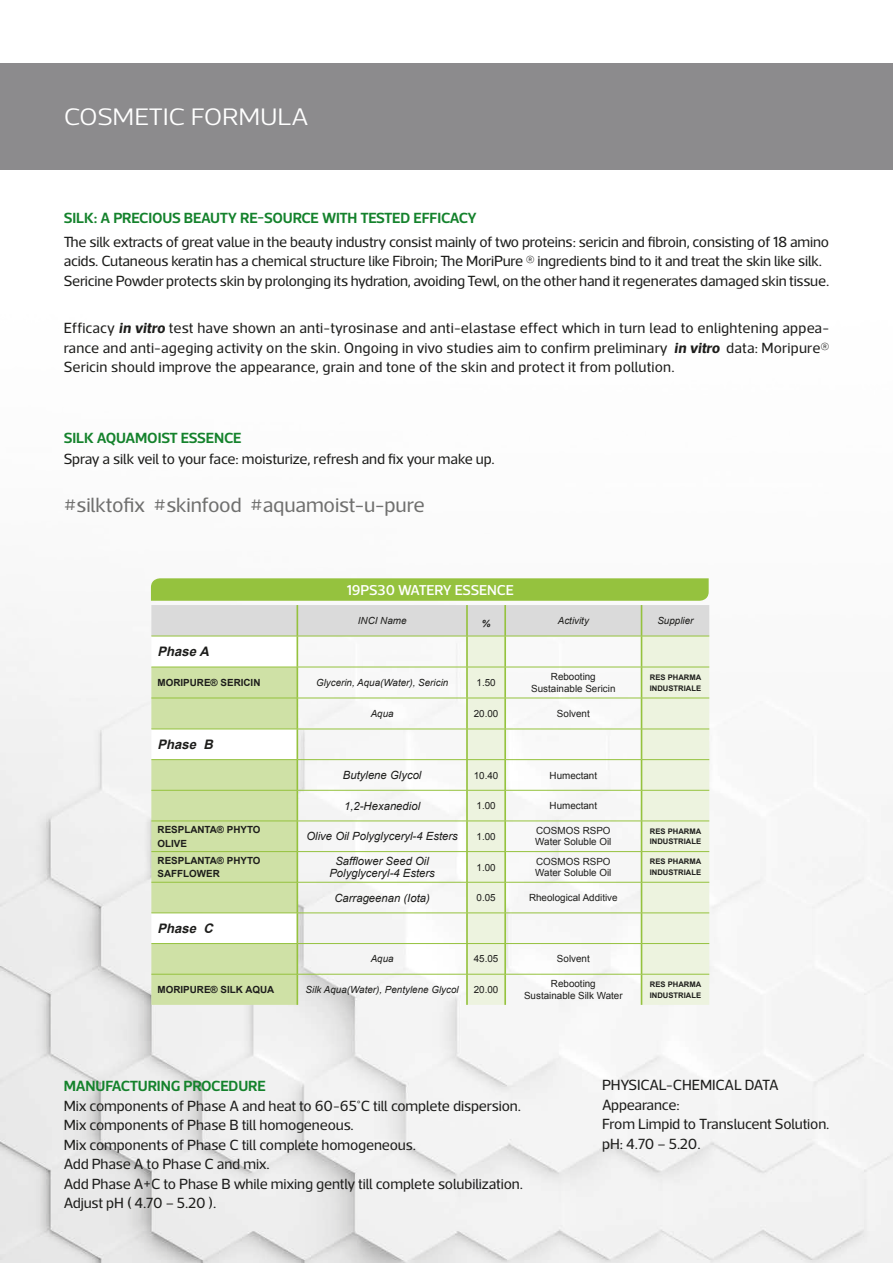
<style>
.page{position:relative;width:893px;height:1263px;background:#fff}
.page>*{position:absolute;margin:0;border:0;box-sizing:border-box;transform-origin:0 0}
.t1{font:300 24.3px "Acto";letter-spacing:-.01em;color:#fff;scale:1.11 1}
.t2{font:21px "Acto";letter-spacing:-.01em;color:#70706f}
.t3{font:15px/19.5px "Acto";letter-spacing:-.01em;color:#1d1d1b}
.t4{font:600 15px "Acto";letter-spacing:-.015em;color:#14822c}
.t5{font:500 14.55px "Acto";letter-spacing:-.01em;color:#fff}
.t6{font:italic 700 13.05px "Arial";color:#1d1d1b}
.t7{font:italic 11.25px/12.8px "Arial";color:#1d1d1b;text-align:center}
.t8{font:9.9px/12px "Arial";color:#1d1d1b;text-align:center}
.t9{font:italic 9.9px "Arial";color:#1d1d1b}
.t10{font:700 9.9px/13.5px "Arial";color:#1d1d1b}
.t11{font:italic 700 9.9px "Arial";color:#1d1d1b}
.t12{font:700 7.65px/10.5px "Arial";color:#1d1d1b}
.s1{font-weight:700;font-style:italic}
</style>
<div class="page">
<img style="left:0;top:63px;width:893px;height:1200px">
<div style="left:0;top:64px;width:893px;height:106px;background:#8c8b8d"></div>
<svg style="left:468px;top:944px;width:241px;height:61px;fill:#f4f4f4"></svg>
<div style="left:151px;top:944px;width:146px;height:61px;background:#cfe1a6"></div>
<hr style="left:297px;top:944px;width:1px;height:30px;background:#95c23e">
<hr style="left:466px;top:944px;width:2px;height:30px;background:#95c23e">
<hr style="left:504px;top:944px;width:2px;height:30px;background:#95c23e">
<hr style="left:641px;top:944px;width:1px;height:30px;background:#95c23e">
<hr style="left:297px;top:974px;width:1px;height:31px;background:#95c23e">
<hr style="left:466px;top:974px;width:2px;height:31px;background:#95c23e">
<hr style="left:504px;top:974px;width:2px;height:31px;background:#95c23e">
<hr style="left:641px;top:974px;width:1px;height:31px;background:#95c23e">
<hr style="left:151px;top:943px;width:146px;height:1px;background:#95c23e">
<hr style="left:297px;top:943px;width:170px;height:1px;background:#95c23e">
<hr style="left:467px;top:943px;width:38px;height:1px;background:#95c23e">
<hr style="left:505px;top:943px;width:136px;height:1px;background:#95c23e">
<hr style="left:641px;top:943px;width:68px;height:1px;background:#95c23e">
<hr style="left:151px;top:974px;width:146px;height:1px;background:#95c23e">
<hr style="left:297px;top:974px;width:170px;height:1px;background:#95c23e">
<hr style="left:467px;top:974px;width:38px;height:1px;background:#95c23e">
<hr style="left:505px;top:974px;width:136px;height:1px;background:#95c23e">
<hr style="left:641px;top:974px;width:68px;height:1px;background:#95c23e">
<svg style="left:151px;top:578px;width:558px;height:365px"></svg>
<h1 class="t1" style="left:64px;top:103px;width:222px">COSMETIC FORMULA</h1>
<p class="t4" style="left:64px;top:209px;width:415px">SILK: A PRECIOUS BEAUTY RE-SOURCE WITH TESTED EFFICACY</p>
<p class="t3" style="left:64px;top:232px;width:767px">The silk extracts of great value in the beauty industry consist mainly of two proteins: sericin and fibroin, consisting of 18 amino acids. Cutaneous keratin has a chemical structure like Fibroin; The MoriPure ® ingredients bind to it and treat the skin like silk.<br>Sericine Powder protects skin by prolonging its hydration, avoiding Tewl, on the other hand it regenerates damaged skin tissue.</p>
<p class="t3" style="left:64px;top:318px;width:767px;text-align:justify">Efficacy <span class="s1">in vitro</span> test have shown an anti-tyrosinase and anti-elastase effect which in turn lead to enlightening appea&shy;rance and anti-ageging activity on the skin. Ongoing in vivo studies aim to confirm preliminary <span class="s1">in vitro</span> data: Moripure® Sericin should improve the appearance, grain and tone of the skin and protect it from pollution.</p>
<p class="t4" style="left:64px;top:429px;width:179px">SILK AQUAMOIST ESSENCE</p>
<p class="t3" style="left:64px;top:449px;width:433px">Spray a silk veil to your face: moisturize, refresh and fix your make up.</p>
<h2 class="t2" style="left:64px;top:492px;width:363px">#silktofix #skinfood #aquamoist-u-pure</h2>
<p class="t5" style="left:347px;top:581px;width:168px">19PS30 WATERY ESSENCE</p>
<p class="t9" style="left:358px;top:614px;width:50px">INCI Name</p>
<p class="t11" style="left:482px;top:617px;width:10px">%</p>
<p class="t9" style="left:558px;top:614px;width:33px">Activity</p>
<p class="t9" style="left:657px;top:614px;width:38px">Supplier</p>
<p class="t6" style="left:158px;top:643px;width:57px">Phase A</p>
<p class="t10" style="left:158px;top:676px;width:104px">MORIPURE® SERICIN</p>
<p class="t9" style="left:316px;top:676px;width:134px">Glycerin, Aqua(Water), Sericin</p>
<p class="t8" style="left:476px;top:677px;width:21px">1.50</p>
<p class="t8" style="left:531px;top:671px;width:86px">Rebooting<br>Sustainable Sericin</p>
<p class="t12" style="left:650px;top:672px;width:53px">RES PHARMA<br>INDUSTRIALE</p>
<p class="t9" style="left:371px;top:707px;width:24px">Aqua</p>
<p class="t8" style="left:474px;top:708px;width:26px">20.00</p>
<p class="t8" style="left:557px;top:708px;width:34px">Solvent</p>
<p class="t6" style="left:158px;top:736px;width:61px">Phase B</p>
<p class="t7" style="left:343px;top:769px;width:80px">Butylene Glycol</p>
<p class="t8" style="left:474px;top:769px;width:26px">10.40</p>
<p class="t8" style="left:550px;top:769px;width:49px">Humectant</p>
<p class="t7" style="left:344px;top:799px;width:78px">1,2-Hexanediol</p>
<p class="t8" style="left:476px;top:800px;width:21px">1.00</p>
<p class="t8" style="left:550px;top:800px;width:49px">Humectant</p>
<p class="t10" style="left:158px;top:823px;width:105px">RESPLANTA® PHYTO<br>OLIVE</p>
<p class="t7" style="left:306px;top:830px;width:153px">Olive Oil Polyglyceryl-4 Esters</p>
<p class="t8" style="left:476px;top:830px;width:21px">1.00</p>
<p class="t8" style="left:535px;top:825px;width:78px;line-height:11.2px;text-align:left">COSMOS RSPO<br>Water Soluble Oil</p>
<p class="t12" style="left:650px;top:826px;width:53px">RES PHARMA<br>INDUSTRIALE</p>
<p class="t10" style="left:158px;top:854px;width:105px">RESPLANTA® PHYTO<br>SAFFLOWER</p>
<p class="t7" style="left:329px;top:854px;width:107px">Safflower Seed Oil<br>Polyglyceryl-4 Esters</p>
<p class="t8" style="left:476px;top:861px;width:21px">1.00</p>
<p class="t8" style="left:535px;top:856px;width:78px;line-height:11.2px;text-align:left">COSMOS RSPO<br>Water Soluble Oil</p>
<p class="t12" style="left:650px;top:857px;width:53px">RES PHARMA<br>INDUSTRIALE</p>
<p class="t7" style="left:334px;top:891px;width:97px">Carrageenan (Iota)</p>
<p class="t8" style="left:476px;top:892px;width:21px">0.05</p>
<p class="t8" style="left:529px;top:892px;width:90px">Rheological Additive</p>
<p class="t6" style="left:158px;top:920px;width:61px">Phase C</p>
<p class="t9" style="left:371px;top:952px;width:24px">Aqua</p>
<p class="t8" style="left:474px;top:953px;width:26px">45.05</p>
<p class="t8" style="left:557px;top:953px;width:34px">Solvent</p>
<p class="t10" style="left:158px;top:983px;width:118px">MORIPURE® SILK AQUA</p>
<p class="t9" style="left:306px;top:983px;width:155px">Silk Aqua(Water), Pentylene Glycol</p>
<p class="t8" style="left:474px;top:984px;width:26px">20.00</p>
<p class="t8" style="left:524px;top:978px;width:100px">Rebooting<br>Sustainable Silk Water</p>
<p class="t12" style="left:650px;top:979px;width:53px">RES PHARMA<br>INDUSTRIALE</p>
<p class="t4" style="left:64px;top:1077px;width:204px">MANUFACTURING PROCEDURE</p>
<p class="t3" style="left:64px;top:1096px;width:461px">Mix components of Phase A and heat to 60-65°C till complete dispersion.<br>Mix components of Phase B till homogeneous.<br>Mix components of Phase C till complete homogeneous.<br>Add Phase A to Phase C and mix.<br>Add Phase A+C to Phase B while mixing gently till complete solubilization.<br>Adjust pH ( 4.70 – 5.20 ).</p>
<p class="t3" style="left:602px;top:1075px;width:229px">PHYSICAL-CHEMICAL DATA<br>Appearance:<br>From Limpid to Translucent Solution. pH: 4.70 – 5.20.</p>
</div>
